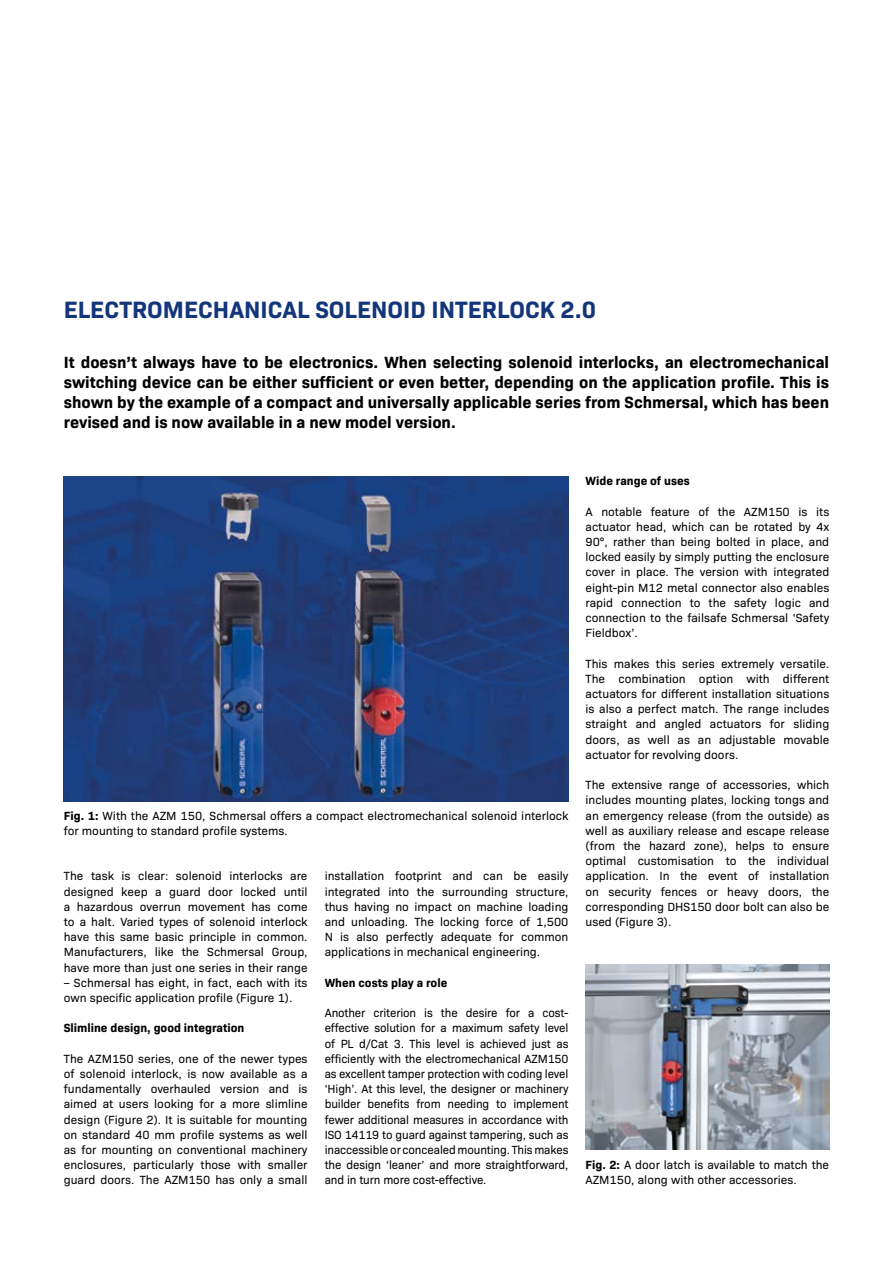
<style>
.page{position:relative;width:893px;height:1263px;background:#fff}
.page>*{position:absolute;margin:0;border:0;box-sizing:border-box;transform-origin:0 0}
.t1{font:700 24px "Bio Sans";color:#13357a}
.t2{font:700 16.5px/19.8px "Bio Sans";color:#000;text-align:justify}
.t3{font:12px/15.1px "Bio Sans";color:#000;text-align:justify}
.t4{font:700 12px "Bio Sans";color:#000}
.s1{font-weight:700}
</style>
<div class="page">
<img style="left:64px;top:476px;width:504px;height:326px">
<img style="left:585px;top:965px;width:244px;height:185px">
<h1 class="t1" style="left:64px;top:291px;width:534px">ELECTROMECHANICAL SOLENOID INTERLOCK 2.0</h1>
<p class="t2" style="left:64px;top:351px;width:767px">It doesn’t always have to be electronics. When selecting solenoid interlocks, an electromechanical switching device can be either sufficient or even better, depending on the application profile. This is shown by the example of a compact and universally applicable series from Schmersal, which has been revised and is now available in a new model version.</p>
<p class="t3" style="left:64px;top:807px;width:506px"><span class="s1">Fig. 1:</span> With the AZM 150, Schmersal offers a compact electromechanical solenoid interlock for mounting to standard profile systems.</p>
<p class="t3" style="left:64px;top:868px;width:245px">The task is clear: solenoid interlocks are designed keep a guard door locked until a hazardous overrun movement has come to a halt. Varied types of solenoid interlock have this same basic principle in common.<br>Manufacturers, like the Schmersal Group, have more than just one series in their range</p>
<p class="t3" style="left:64px;top:974px;width:245px">– Schmersal has eight, in fact, each with its own specific application profile (Figure 1).</p>
<p class="t4" style="left:64px;top:1019px;width:182px">Slimline design, good integration</p>
<p class="t3" style="left:64px;top:1050px;width:245px">The AZM150 series, one of the newer types of solenoid interlock, is now available as a fundamentally overhauled version and is aimed at users looking for a more slimline design (Figure 2). It is suitable for mounting on standard 40 mm profile systems as well as for mounting on conventional machinery enclosures, particularly those with smaller guard doors. The AZM150 has only a small</p>
<p class="t3" style="left:325px;top:868px;width:245px">installation footprint and can be easily integrated into the surrounding structure, thus having no impact on machine loading and unloading. The locking force of 1,500<br>N is also perfectly adequate for common applications in mechanical engineering.</p>
<p class="t4" style="left:325px;top:973px;width:124px">When costs play a role</p>
<p class="t3" style="left:325px;top:1004px;width:245px">Another criterion is the desire for a cost&shy;effective solution for a maximum safety level of PL d/Cat 3. This level is achieved just as efficiently with the electromechanical AZM150 as excellent tamper protection with coding level ‘High’. At this level, the designer or machinery builder benefits from needing to implement fewer additional measures in accordance with ISO 14119 to guard against tampering, such as inaccessible or concealed mounting. This makes the design ‘leaner’ and more straightforward, and in turn more cost-effective.</p>
<p class="t4" style="left:585px;top:472px;width:106px">Wide range of uses</p>
<p class="t3" style="left:585px;top:503px;width:245px">A notable feature of the AZM150 is its actuator head, which can be rotated by 4x 90°, rather than being bolted in place, and locked easily by simply putting the enclosure cover in place. The version with integrated eight-pin M12 metal connector also enables rapid connection to the safety logic and connection to the failsafe Schmersal ‘Safety Fieldbox’.</p>
<p class="t3" style="left:585px;top:655px;width:245px">This makes this series extremely versatile.<br>The combination option with different actuators for different installation situations is also a perfect match. The range includes straight and angled actuators for sliding doors, as well as an adjustable movable actuator for revolving doors.</p>
<p class="t3" style="left:585px;top:776px;width:245px">The extensive range of accessories, which includes mounting plates, locking tongs and an emergency release (from the outside) as well as auxiliary release and escape release (from the hazard zone), helps to ensure optimal customisation to the individual application. In the event of installation on security fences or heavy doors, the corresponding DHS150 door bolt can also be used (Figure 3).</p>
<p class="t3" style="left:585px;top:1156px;width:245px"><span class="s1">Fig. 2:</span> A door latch is available to match the<br>AZM150, along with other accessories.</p>
</div>
